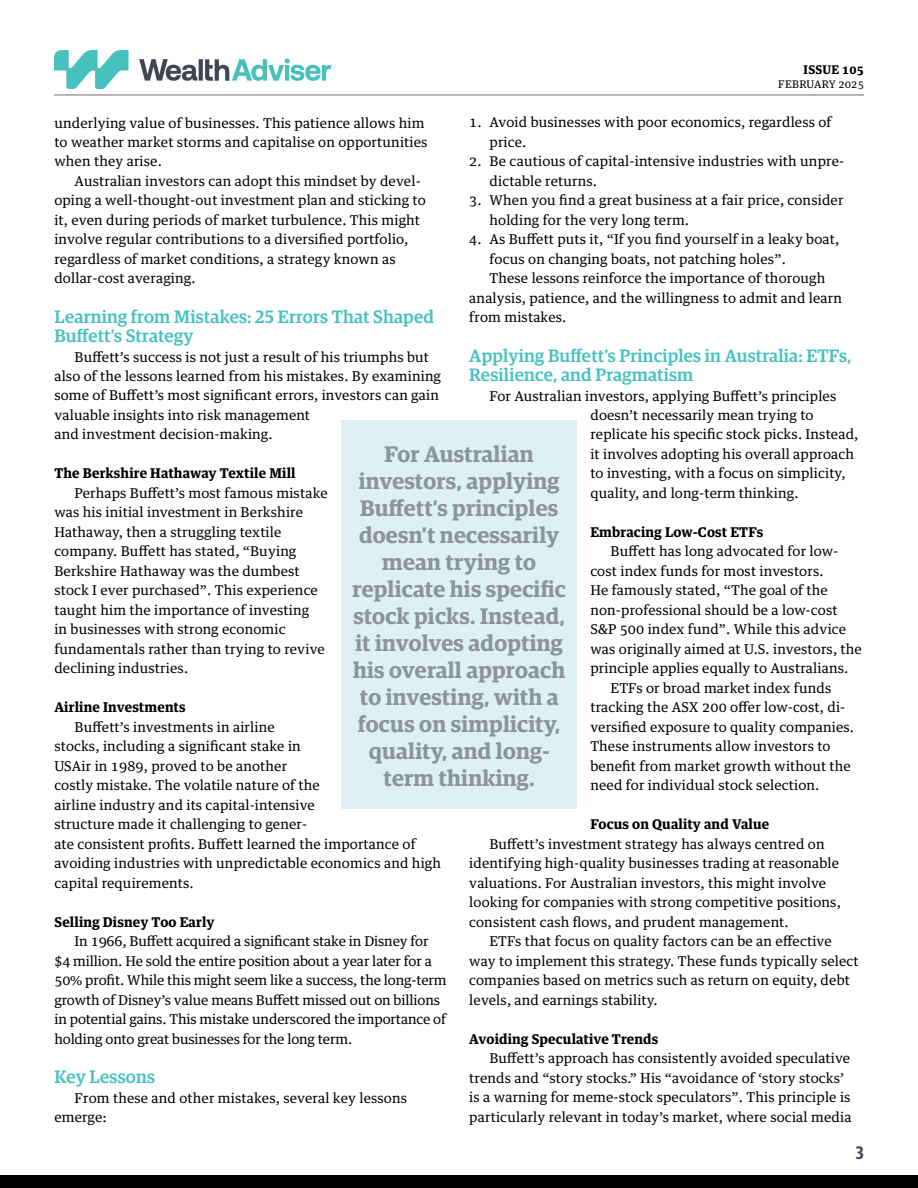
<style>
.page{position:relative;width:918px;height:1188px;background:#fff}
.page>*{position:absolute;margin:0;border:0;box-sizing:border-box;transform-origin:0 0}
.t1{font:600 22.5px/27px "Guardian Egyptian";letter-spacing:.01em;color:#8e929f;text-align:center}
.t2{font:500 18px/19.5px "Guardian Egyptian";letter-spacing:.01em;color:#45c1bf}
.t3{font:600 18px "Guardian Sans Cond";color:#414656}
.t4{font:13.5px/19.5px "Guardian Egyptian Text";letter-spacing:.01em;color:#000}
.t5{font:13.5px/19.5px "Guardian Egyptian Text";letter-spacing:-.01em;color:#000}
.t6{font:700 13.5px "Guardian Egyptian Text";letter-spacing:.01em;color:#000}
.t7{font:700 12px "Guardian Egyptian Text";letter-spacing:.02em;color:#000}
.t8{font:10.5px "Guardian Egyptian Text";letter-spacing:.01em;color:#000}
</style>
<div class="page">
<div style="left:341px;top:421px;width:236px;height:388px;background:#ddf1f4"></div>
<div style="left:0;top:1175px;width:918px;height:13px;background:#000"></div>
<hr style="left:54px;top:95px;width:810px;height:1px;background:#6d6e71">
<img style="left:54px;top:51px;width:276px;height:37px">
<p class="t7" style="left:804px;top:60px;width:62px">ISSUE 105</p>
<p class="t8" style="left:778px;top:75px;width:87px">FEBRUARY 2025</p>
<p class="t4" style="left:490px;top:112px;width:344px;text-indent:-20px">1. Avoid businesses with poor economics, regardless of price.</p>
<p class="t4" style="left:490px;top:151px;width:356px;text-indent:-20px">2. Be cautious of capital-intensive industries with unpre&shy;dictable returns.</p>
<p class="t4" style="left:490px;top:190px;width:355px;text-indent:-20px">3. When you find a great business at a fair price, consider holding for the very long term.</p>
<p class="t4" style="left:469px;top:229px;width:371px">4. As Buffett puts it, “If you find yourself in a leaky boat,</p>
<p class="t4" style="left:490px;top:248px;width:298px">focus on changing boats, not patching holes”.</p>
<p class="t4" style="left:490px;top:267px;width:337px">These lessons reinforce the importance of thorough</p>
<p class="t4" style="left:469px;top:287px;width:374px">analysis, patience, and the willingness to admit and learn</p>
<p class="t4" style="left:469px;top:306px;width:99px">from mistakes.</p>
<h2 class="t2" style="left:469px;top:344px;width:384px">Applying Buffett’s Principles in Australia: ETFs,<br>Resilience, and Pragmatism</h2>
<p class="t4" style="left:590px;top:385px;width:270px;text-indent:-101px">For Australian investors, applying Buffett’s principles doesn’t necessarily mean trying to replicate his specific stock picks. Instead, it involves adopting his overall approach to investing, with a focus on simplicity, quality, and long-term thinking.</p>
<p class="t6" style="left:590px;top:521px;width:174px">Embracing Low-Cost ETFs</p>
<p class="t4" style="left:611px;top:541px;width:229px">Buffett has long advocated for low-</p>
<p class="t4" style="left:590px;top:560px;width:235px">cost index funds for most investors.</p>
<p class="t4" style="left:590px;top:580px;width:239px">He famously stated, “The goal of the</p>
<p class="t4" style="left:590px;top:599px;width:249px">non-professional should be a low-cost</p>
<p class="t4" style="left:590px;top:618px;width:257px">S&amp;P 500 index fund”. While this advice</p>
<p class="t4" style="left:590px;top:638px;width:273px">was originally aimed at U.S. investors, the</p>
<p class="t4" style="left:590px;top:657px;width:260px">principle applies equally to Australians.</p>
<p class="t4" style="left:611px;top:677px;width:222px">ETFs or broad market index funds</p>
<p class="t4" style="left:590px;top:696px;width:257px">tracking the ASX 200 offer low-cost, di-</p>
<p class="t4" style="left:590px;top:716px;width:265px">versified exposure to quality companies.</p>
<p class="t4" style="left:590px;top:735px;width:242px">These instruments allow investors to</p>
<p class="t4" style="left:590px;top:755px;width:262px">benefit from market growth without the</p>
<p class="t4" style="left:590px;top:774px;width:231px">need for individual stock selection.</p>
<p class="t6" style="left:590px;top:813px;width:180px">Focus on Quality and Value</p>
<p class="t4" style="left:469px;top:833px;width:373px;text-indent:20px">Buffett’s investment strategy has always centred on identifying high-quality businesses trading at reasonable valuations. For Australian investors, this might involve looking for companies with strong competitive positions, consistent cash flows, and prudent management.</p>
<p class="t4" style="left:469px;top:930px;width:391px;text-indent:20px">ETFs that focus on quality factors can be an effective way to implement this strategy. These funds typically select companies based on metrics such as return on equity, debt levels, and earnings stability.</p>
<p class="t6" style="left:469px;top:1028px;width:191px">Avoiding Speculative Trends</p>
<p class="t4" style="left:469px;top:1047px;width:384px;text-indent:20px">Buffett’s approach has consistently avoided speculative trends and “story stocks.” His “avoidance of ‘story stocks’ is a warning for meme-stock speculators”. This principle is particularly relevant in today’s market, where social media</p>
<p class="t4" style="left:54px;top:112px;width:375px">underlying value of businesses. This patience allows him to weather market storms and capitalise on opportunities when they arise.</p>
<p class="t4" style="left:54px;top:170px;width:373px;text-indent:20px">Australian investors can adopt this mindset by devel&shy;oping a well-thought-out investment plan and sticking to it, even during periods of market turbulence. This might involve regular contributions to a diversified portfolio, regardless of market conditions, a strategy known as dollar-cost averaging.</p>
<h2 class="t2" style="left:54px;top:305px;width:381px">Learning from Mistakes: 25 Errors That Shaped<br>Buffett’s Strategy</h2>
<p class="t4" style="left:54px;top:346px;width:388px;text-indent:20px">Buffett’s success is not just a result of his triumphs but also of the lessons learned from his mistakes. By examining some of Buffett’s most significant errors, investors can gain valuable insights into risk management<br>and investment decision-making.</p>
<p class="t6" style="left:54px;top:462px;width:243px">The Berkshire Hathaway Textile Mill</p>
<p class="t4" style="left:54px;top:482px;width:275px;text-indent:20px">Perhaps Buffett’s most famous mistake was his initial investment in Berkshire Hathaway, then a struggling textile company. Buffett has stated, “Buying Berkshire Hathaway was the dumbest stock I ever purchased”. This experience taught him the importance of investing<br>in businesses with strong economic fundamentals rather than trying to revive declining industries.</p>
<p class="t6" style="left:54px;top:696px;width:133px">Airline Investments</p>
<p class="t4" style="left:54px;top:716px;width:388px;text-indent:20px">Buffett’s investments in airline<br>stocks, including a significant stake in<br>USAir in 1989, proved to be another<br>costly mistake. The volatile nature of the<br>airline industry and its capital-intensive<br>structure made it challenging to gener-<br>ate consistent profits. Buffett learned the importance of avoiding industries with unpredictable economics and high capital requirements.</p>
<p class="t6" style="left:54px;top:911px;width:162px">Selling Disney Too Early</p>
<p class="t5" style="left:54px;top:930px;width:394px;text-indent:20px">In 1966, Buffett acquired a significant stake in Disney for $4 million. He sold the entire position about a year later for a 50% profit. While this might seem like a success, the long-term growth of Disney’s value means Buffett missed out on billions in potential gains. This mistake underscored the importance of holding onto great businesses for the long term.</p>
<h2 class="t2" style="left:54px;top:1066px;width:102px">Key Lessons</h2>
<p class="t4" style="left:54px;top:1087px;width:354px;text-indent:20px">From these and other mistakes, several key lessons emerge:</p>
<p class="t1" style="left:353px;top:439px;width:215px">For Australian investors, applying<br>Buffett’s principles doesn’t necessarily mean trying to replicate his specific stock picks. Instead, it involves adopting his overall approach to investing, with a focus on simplicity, quality, and long&shy;term thinking.</p>
<h2 class="t3" style="left:856px;top:1140px;width:10px">3</h2>
</div>
